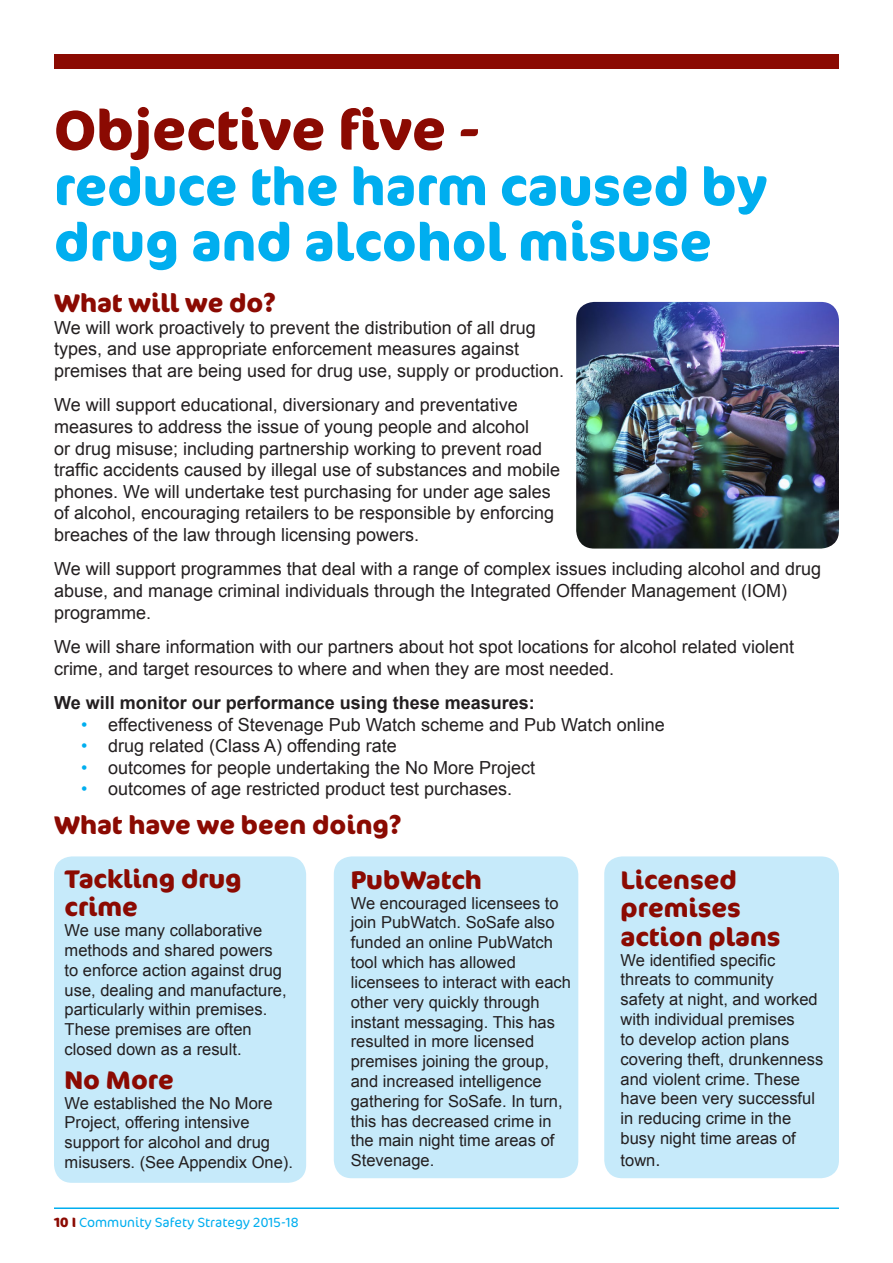
<style>
.page{position:relative;width:893px;height:1263px;background:#fff}
.page>*{position:absolute;margin:0;border:0;box-sizing:border-box;transform-origin:0 0}
.t1{font:700 55.5px "Cocon CE";color:#8b0a02}
.t2{font:700 52.5px/55.5px "Cocon CE";color:#00aeef}
.t3{font:700 25.5px/28.5px "Cocon CE";color:#8b0a02}
.List_Paragraph{font:18px/21.6px "Arial";color:#231f20}
.t4{font:700 18px "Arial";color:#231f20}
.List_Paragraph-2{font:16.5px/19.8px "Arial";color:#231f20}
.t5{font:300 13.5px "Cocon CE";color:#00aeef}
.s1{color:#00aeef}
.s2{font-size:18px}
.s3{font-weight:700;color:#8b0a02}
</style>
<div class="page">
<hr style="left:54px;top:1207px;width:785px;height:2px;background:#00aeef">
<div style="left:54px;top:54px;width:785px;height:14px;background:#8b0a02"></div>
<div style="left:54px;top:856px;width:252px;height:327px;background:#c6eafa;border-radius:18px"></div>
<div style="left:334px;top:856px;width:244px;height:322px;background:#c6eafa;border-radius:18px"></div>
<div style="left:604px;top:856px;width:235px;height:322px;background:#c6eafa;border-radius:18px"></div>
<img style="left:576px;top:302px;width:263px;height:247px">
<p class="t1" style="left:54px;top:90px;width:428px">Objective five -</p>
<p class="t2" style="left:54px;top:157px;width:715px">reduce the harm caused by drug and alcohol misuse</p>
<p class="t3" style="left:54px;top:288px;width:224px">What will we do?</p>
<p class="List_Paragraph" style="left:54px;top:317px;width:512px">We will work proactively to prevent the distribution of all drug types, and use appropriate enforcement measures against premises that are being used for drug use, supply or production.</p>
<p class="List_Paragraph" style="left:54px;top:394px;width:508px">We will support educational, diversionary and preventative measures to address the issue of young people and alcohol<br>or drug misuse; including partnership working to prevent road traffic accidents caused by illegal use of substances and mobile phones. We will undertake test purchasing for under age sales of alcohol, encouraging retailers to be responsible by enforcing breaches of the law through licensing powers.</p>
<p class="List_Paragraph" style="left:54px;top:558px;width:768px">We will support programmes that deal with a range of complex issues including alcohol and drug abuse, and manage criminal individuals through the Integrated Offender Management (IOM) programme.</p>
<p class="List_Paragraph" style="left:54px;top:636px;width:741px">We will share information with our partners about hot spot locations for alcohol related violent crime, and target resources to where and when they are most needed.</p>
<p class="t4" style="left:54px;top:691px;width:482px">We will monitor our performance using these measures:</p>
<p class="List_Paragraph" style="left:81px;top:714px;width:585px"><span class="s1">•</span> effectiveness of Stevenage Pub Watch scheme and Pub Watch online</p>
<p class="List_Paragraph" style="left:81px;top:735px;width:317px"><span class="s1">•</span> drug related (Class A) offending rate</p>
<p class="List_Paragraph" style="left:81px;top:757px;width:456px"><span class="s1">•</span> outcomes for people undertaking the No More Project</p>
<p class="List_Paragraph" style="left:81px;top:778px;width:433px"><span class="s1">•</span> outcomes of age restricted product test purchases.</p>
<p class="t3" style="left:54px;top:810px;width:349px">What have we been doing?</p>
<p class="t3" style="left:65px;top:864px;width:179px">Tackling drug crime</p>
<p class="List_Paragraph-2" style="left:65px;top:920px;width:223px">We use many collaborative methods and shared powers to enforce action against drug use, dealing and manufacture, particularly within premises.<br>These premises are often closed down as a result.</p>
<p class="t3" style="left:621px;top:865px;width:162px">Licensed premises action plans</p>
<p class="List_Paragraph-2" style="left:621px;top:950px;width:204px">We identified specific threats to community<br>safety at night, and worked with individual premises<br>to develop action plans covering theft, drunkenness and violent crime. These have been very successful in reducing crime in the busy night time areas of</p>
<p class="List_Paragraph-2" style="left:621px;top:1150px;width:41px">town<span class="s2">.</span></p>
<p class="t3" style="left:351px;top:865px;width:133px">PubWatch</p>
<p class="List_Paragraph-2" style="left:351px;top:893px;width:222px">We encouraged licensees to join PubWatch. SoSafe also funded an online PubWatch tool which has allowed licensees to interact with each other very quickly through instant messaging. This has resulted in more licensed premises joining the group, and increased intelligence gathering for SoSafe. In turn, this has decreased crime in the main night time areas of<br>Stevenage.</p>
<p class="t3" style="left:65px;top:1065px;width:111px">No More</p>
<p class="List_Paragraph-2" style="left:65px;top:1093px;width:230px">We established the No More<br>Project, offering intensive support for alcohol and drug misusers. (See Appendix One).</p>
<p class="t5" style="left:54px;top:1212px;width:246px"><span class="s3">10 I</span> Community Safety Strategy 2015-18</p>
</div>
